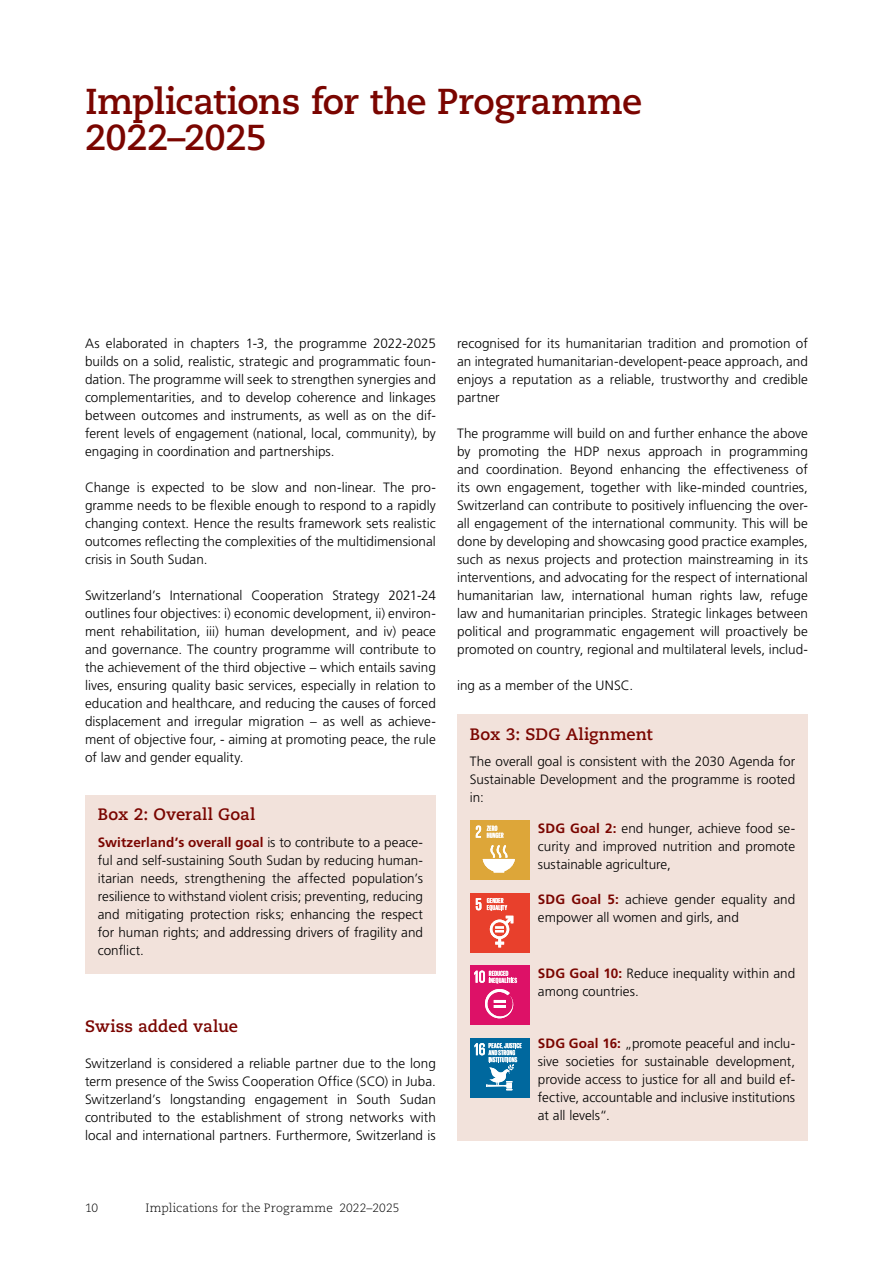
<style>
.page{position:relative;width:893px;height:1263px;background:#fff}
.page>*{position:absolute;margin:0;border:0;box-sizing:border-box;transform-origin:0 0}
.t1{font:700 36px/36px "Caecilia LT Pro 75";letter-spacing:-.015em;color:#7a0500}
.t2{font:700 16.5px "Caecilia LT Pro 75";letter-spacing:.005em;color:#7a0500}
.t3{font:300 13.5px/18px "Frutiger LT Pro";color:#000;text-align:justify}
.t4{font:300 12px "Caecilia LT Pro 45";letter-spacing:.005em;color:#000}
.t5{font:700 7.35px/7.1px "Giorgio Sans";letter-spacing:.015em;color:#fff}
.s1{font-weight:700;color:#7a0500}
</style>
<div class="page">
<div style="left:85px;top:795px;width:351px;height:178px;background:#f2e2db"></div>
<div style="left:457px;top:714px;width:351px;height:426px;background:#f2e2db"></div>
<div style="left:470px;top:966px;width:59px;height:59px;background:#dd1167"></div>
<svg style="left:474px;top:970px;width:43px;height:48px"></svg>
<div style="left:470px;top:1038px;width:59px;height:60px;background:#00689e"></div>
<svg style="left:474px;top:1043px;width:48px;height:47px"></svg>
<div style="left:470px;top:821px;width:59px;height:59px;background:#dda639"></div>
<svg style="left:476px;top:825px;width:5px;height:13px"></svg>
<svg style="left:483px;top:845px;width:32px;height:27px"></svg>
<svg style="left:487px;top:825px;width:17px;height:13px"></svg>
<div style="left:470px;top:893px;width:59px;height:60px;background:#e8402c"></div>
<svg style="left:476px;top:898px;width:5px;height:12px"></svg>
<svg style="left:487px;top:898px;width:26px;height:49px"></svg>
<h1 class="t1" style="left:85px;top:83px;width:559px">Implications for the Programme<br>2022–2025</h1>
<p class="t3" style="left:85px;top:335px;width:352px">As elaborated in chapters 1-3, the programme 2022-2025 builds on a solid, realistic, strategic and programmatic foun&shy;dation. The programme will seek to strengthen synergies and complementarities, and to develop coherence and linkages between outcomes and instruments, as well as on the dif&shy;ferent levels of engagement (national, local, community), by engaging in coordination and partnerships.</p>
<p class="t3" style="left:85px;top:479px;width:352px">Change is expected to be slow and non-linear. The pro&shy;gramme needs to be flexible enough to respond to a rapidly changing context. Hence the results framework sets realistic outcomes reflecting the complexities of the multidimensional crisis in South Sudan.</p>
<p class="t3" style="left:85px;top:587px;width:352px">Switzerland’s International Cooperation Strategy 2021-24 outlines four objectives: i) economic development, ii) environ&shy;ment rehabilitation, iii) human development, and iv) peace and governance. The country programme will contribute to the achievement of the third objective – which entails saving lives, ensuring quality basic services, especially in relation to education and healthcare, and reducing the causes of forced displacement and irregular migration – as well as achieve&shy;ment of objective four, - aiming at promoting peace, the rule of law and gender equality.</p>
<p class="t2" style="left:98px;top:803px;width:159px">Box 2: Overall Goal</p>
<p class="t3" style="left:98px;top:833px;width:327px"><span class="s1">Switzerland’s overall goal</span> is to contribute to a peace&shy;ful and self-sustaining South Sudan by reducing human&shy;itarian needs, strengthening the affected population’s resilience to withstand violent crisis; preventing, reducing and mitigating protection risks; enhancing the respect for human rights; and addressing drivers of fragility and conflict.</p>
<p class="t2" style="left:85px;top:1015px;width:155px">Swiss added value</p>
<p class="t3" style="left:85px;top:1055px;width:352px">Switzerland is considered a reliable partner due to the long term presence of the Swiss Cooperation Office (SCO) in Juba.<br>Switzerland’s longstanding engagement in South Sudan contributed to the establishment of strong networks with local and international partners. Furthermore, Switzerland is</p>
<p class="t3" style="left:457px;top:335px;width:352px">recognised for its humanitarian tradition and promotion of an integrated humanitarian-developent-peace approach, and enjoys a reputation as a reliable, trustworthy and credible partner</p>
<p class="t3" style="left:457px;top:425px;width:352px">The programme will build on and further enhance the above by promoting the HDP nexus approach in programming and coordination. Beyond enhancing the effectiveness of its own engagement, together with like-minded countries, Switzerland can contribute to positively influencing the over&shy;all engagement of the international community. This will be done by developing and showcasing good practice examples, such as nexus projects and protection mainstreaming in its interventions, and advocating for the respect of international humanitarian law, international human rights law, refuge law and humanitarian principles. Strategic linkages between political and programmatic engagement will proactively be promoted on country, regional and multilateral levels, includ-</p>
<p class="t3" style="left:457px;top:677px;width:178px">ing as a member of the UNSC.</p>
<p class="t2" style="left:470px;top:722px;width:184px">Box 3: SDG Alignment</p>
<p class="t3" style="left:470px;top:752px;width:327px">The overall goal is consistent with the 2030 Agenda for Sustainable Development and the programme is rooted in:</p>
<p class="t3" style="left:538px;top:819px;width:259px"><span class="s1">SDG Goal 2:</span> end hunger, achieve food se&shy;curity and improved nutrition and promote sustainable agriculture,</p>
<p class="t3" style="left:538px;top:890px;width:259px"><span class="s1">SDG Goal 5:</span> achieve gender equality and empower all women and girls, and</p>
<p class="t5" style="left:487px;top:824px;width:18px">ZERO<br>HUNGER</p>
<p class="t5" style="left:487px;top:897px;width:22px">GENDER<br>EQUALITY</p>
<p class="t5" style="left:489px;top:969px;width:30px">REDUCED<br>INEQUALITIES</p>
<p class="t5" style="left:488px;top:1042px;width:35px">PEACE, JUSTICE<br>AND STRONG<br>INSTITUTIONS</p>
<p class="t3" style="left:538px;top:964px;width:259px"><span class="s1">SDG Goal 10:</span> Reduce inequality within and among countries.</p>
<p class="t3" style="left:538px;top:1034px;width:259px"><span class="s1">SDG Goal 16:</span> „promote peaceful and inclu&shy;sive societies for sustainable development, provide access to justice for all and build ef&shy;fective, accountable and inclusive institutions at all levels“.</p>
<p class="t4" style="left:85px;top:1200px;width:15px">10</p>
<p class="t4" style="left:146px;top:1200px;width:255px">Implications for the Programme 2022–2025</p>
</div>
